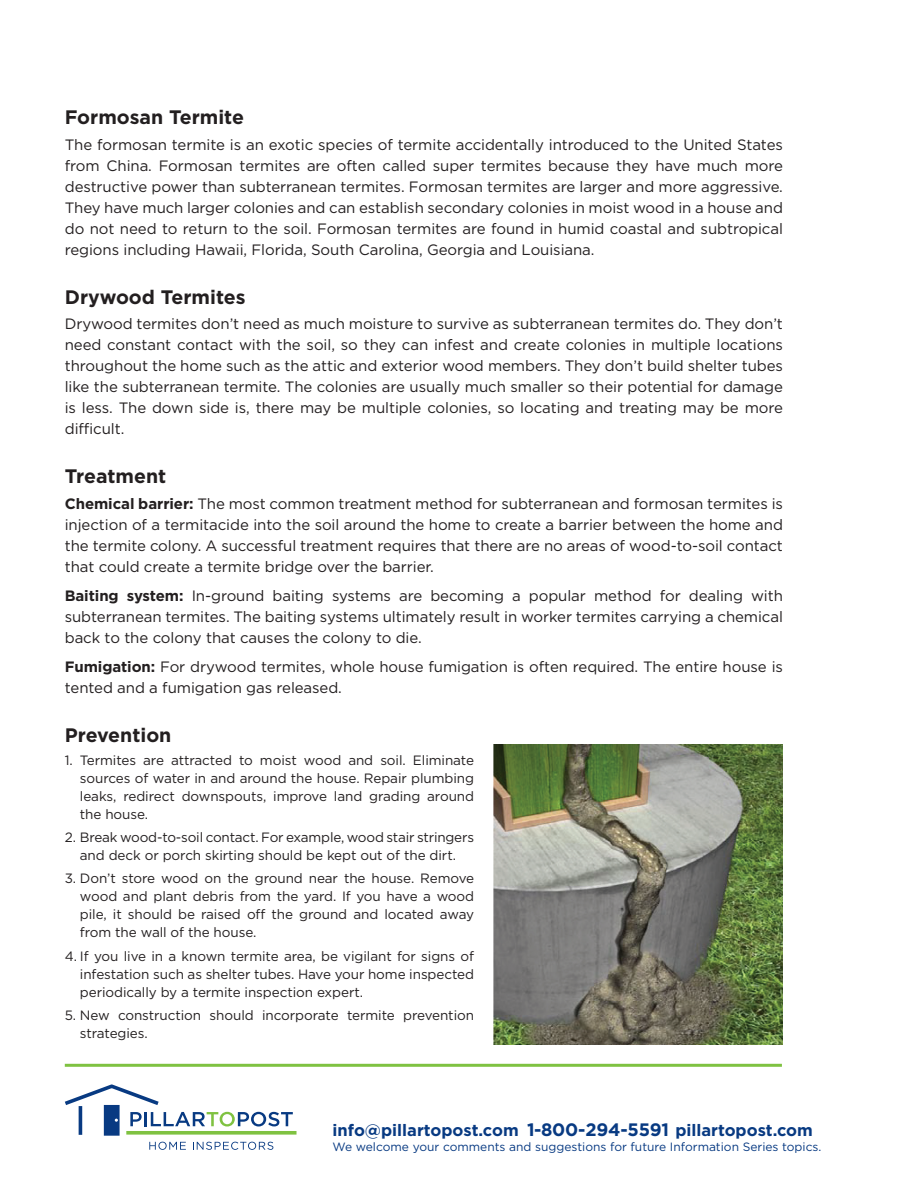
<style>
.page{position:relative;width:918px;height:1188px;background:#fff}
.page>*{position:absolute;margin:0;border:0;box-sizing:border-box;transform-origin:0 0}
.t1{font:700 19.5px "Gotham";color:#231f20}
.t2{font:700 16.5px "Gotham";color:#083a82}
.t3{font:15px/21px "Gotham";letter-spacing:-.005em;color:#231f20;text-align:justify}
.t4{font:13.5px/18px "Gotham";letter-spacing:-.005em;color:#231f20;text-align:justify}
.t5{font:12px "Gotham";color:#083a82}
.s1{font-weight:700}
.s2{font-size:18px}
</style>
<div class="page">
<hr style="left:65px;top:1064px;width:717px;height:3px;background:#7fc241">
<svg style="left:65px;top:1084px;width:228px;height:52px"></svg>
<svg style="left:149px;top:1142px;width:37px;height:8px"></svg>
<svg style="left:193px;top:1142px;width:80px;height:8px"></svg>
<hr style="left:79px;top:1106px;width:3px;height:29px;background:#083a82">
<svg style="left:126px;top:1131px;width:171px;height:4px"></svg>
<img style="left:494px;top:744px;width:289px;height:301px">
<h1 class="t1" style="left:65px;top:106px;width:181px">Formosan Termite</h1>
<p class="t3" style="left:65px;top:134px;width:720px">The formosan termite is an exotic species of termite accidentally introduced to the United States from China. Formosan termites are often called super termites because they have much more destructive power than subterranean termites. Formosan termites are larger and more aggressive.<br>They have much larger colonies and can establish secondary colonies in moist wood in a house and do not need to return to the soil. Formosan termites are found in humid coastal and subtropical regions including Hawaii, Florida, South Carolina, Georgia and Louisiana.</p>
<h1 class="t1" style="left:65px;top:285px;width:182px">Drywood Termites</h1>
<p class="t3" style="left:65px;top:313px;width:720px">Drywood termites don’t need as much moisture to survive as subterranean termites do. They don’t need constant contact with the soil, so they can infest and create colonies in multiple locations throughout the home such as the attic and exterior wood members. They don’t build shelter tubes like the subterranean termite. The colonies are usually much smaller so their potential for damage is less. The down side is, there may be multiple colonies, so locating and treating may be more difficult.</p>
<h1 class="t1" style="left:65px;top:465px;width:103px">Treatment</h1>
<p class="t3" style="left:65px;top:493px;width:720px"><span class="s1">Chemical barrier:</span> The most common treatment method for subterranean and formosan termites is injection of a termitacide into the soil around the home to create a barrier between the home and the termite colony. A successful treatment requires that there are no areas of wood-to-soil contact that could create a termite bridge over the barrier.</p>
<p class="t3" style="left:65px;top:585px;width:720px"><span class="s1">Baiting system:</span> In-ground baiting systems are becoming a popular method for dealing with subterranean termites. The baiting systems ultimately result in worker termites carrying a chemical back to the colony that causes the colony to die.</p>
<p class="t3" style="left:65px;top:656px;width:720px"><span class="s1">Fumigation:</span> For drywood termites, whole house fumigation is often required. The entire house is tented and a fumigation gas released.</p>
<h1 class="t1" style="left:65px;top:724px;width:108px">Prevention</h1>
<p class="t4" style="left:80px;top:751px;width:396px;text-indent:-15px">1. Termites are attracted to moist wood and soil. Eliminate sources of water in and around the house. Repair plumbing leaks, redirect downspouts, improve land grading around the house.</p>
<p class="t4" style="left:65px;top:828px;width:411px;text-align:center">2. Break wood-to-soil contact. For example, wood stair stringers and deck or porch skirting should be kept out of the dirt.</p>
<p class="t4" style="left:80px;top:869px;width:396px;text-indent:-15px">3. Don’t store wood on the ground near the house. Remove wood and plant debris from the yard. If you have a wood pile, it should be raised off the ground and located away from the wall of the house.</p>
<p class="t4" style="left:80px;top:947px;width:396px;text-indent:-15px">4. If you live in a known termite area, be vigilant for signs of infestation such as shelter tubes. Have your home inspected periodically by a termite inspection expert.</p>
<p class="t4" style="left:80px;top:1006px;width:396px;text-indent:-15px">5. New construction should incorporate termite prevention strategies.</p>
<p class="t2" style="left:333px;top:1121px;width:482px">info@pillartopost.com <span class="s2">1-800-294-5591</span> pillartopost.com</p>
<p class="t5" style="left:333px;top:1140px;width:490px">We welcome your comments and suggestions for future Information Series topics.</p>
</div>
